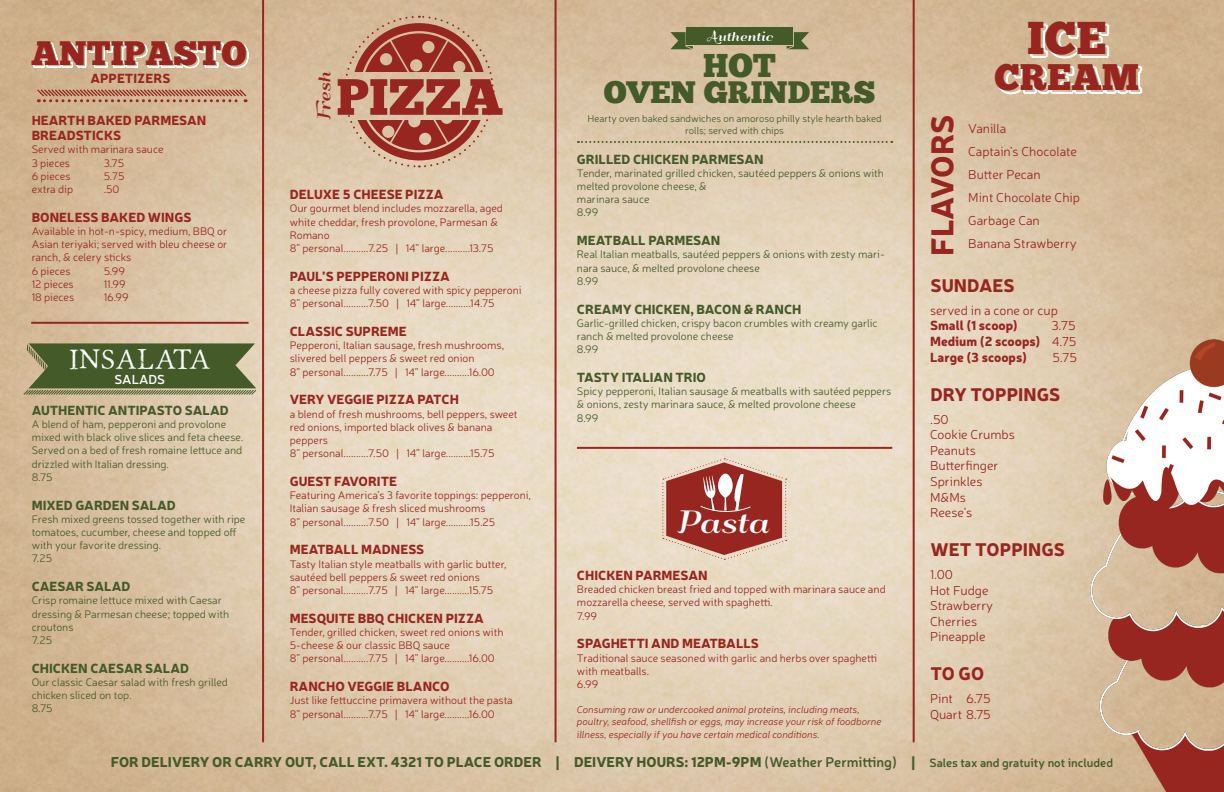
<style>
.page{position:relative;width:1224px;height:792px;background:#fff}
.page>*{position:absolute;margin:0;border:0;box-sizing:border-box;transform-origin:0 0}
.t1{font:51px "Chunk Five";color:#982620}
.t2{font:46px "Chunk Five";color:#982620}
.t3{font:37px "Chunk Five";color:#982620}
.t4{font:34px "Chunk Five";color:#982620}
.t5{font:33px "Chunk Five";color:#445a29}
.t6{font:31px "Chunk Five";color:#445a29}
.t7{font:900 31px "Neris";color:#982620}
.t8{font:28px "Qumpellka No 12";letter-spacing:-.005em;color:#fff}
.t9{font:22px "Portmanteau";color:#fff}
.t10{font:900 18px "Neris";color:#982620}
.t11{font:16px "Qumpellka No 12";color:#982620}
.t12{font:900 14px "Neris";color:#445a29}
.t13{font:900 13px/15.6px "Neris";color:#982620}
.t14{font:300 13px/15.6px "Neris";color:#982620}
.t15{font:900 13px "Neris";color:#445a29}
.t16{font:600 13px "Neris";color:#fff}
.t17{font:12px "Qumpellka No 12";color:#fff}
.t18{font:300 11px/13.2px "Neris";color:#982620}
.t19{font:300 11px/13.2px "Neris";color:#445a29}
.t20{font:italic 300 10px/12px "Neris";color:#982620}
.t21{font:300 10px/12px "Neris";color:#445a29;text-align:center}
.s1{font-weight:300}
.s2{font-weight:600}
.s3{font-weight:600;font-size:12px}
</style>
<div class="page">
<img style="left:0;top:0;width:1224px;height:792px">
<svg style="left:578px;top:141px;width:314px;height:2px"></svg>
<div style="left:686px;top:28px;width:107px;height:17px;background:#445a29"></div>
<svg style="left:670px;top:32px;width:23px;height:17px"></svg>
<svg style="left:787px;top:32px;width:22px;height:17px"></svg>
<hr style="left:577px;top:447px;width:315px;height:2px;background:#982620">
<hr style="left:555px;top:0;width:2px;height:742px;background:#982620">
<hr style="left:913px;top:0;width:2px;height:742px;background:#982620">
<hr style="left:262px;top:0;width:2px;height:742px;background:#982620">
<hr style="left:31px;top:322px;width:218px;height:2px;background:#982620">
<svg style="left:343px;top:15px;width:152px;height:158px;background:#c6957e"></svg>
<svg style="left:997px;top:65px;width:146px;height:30px"></svg>
<svg style="left:1030px;top:23px;width:80px;height:36px"></svg>
<img style="left:1079px;top:332px;width:145px;height:460px">
<svg style="left:662px;top:458px;width:125px;height:102px;background:#b76b61"></svg>
<svg style="left:23px;top:343px;width:234px;height:53px;background:#616f42"></svg>
<svg style="left:36px;top:88px;width:212px;height:14px;background:#c08b71"></svg>
<svg style="left:33px;top:42px;width:216px;height:26px"></svg>
<h3 class="t4" style="left:31px;top:33px;width:217px">ANTIPASTO</h3>
<p class="t13" style="left:90px;top:69px;width:81px">APPETIZERS</p>
<p class="t13" style="left:32px;top:111px;width:176px">HEARTH BAKED PARMESAN<br>BREADSTICKS</p>
<p class="t18" style="left:32px;top:143px;width:133px">Served with marinara sauce<br>3 pieces</p>
<p class="t18" style="left:104px;top:156px;width:22px">3.75</p>
<p class="t18" style="left:32px;top:169px;width:40px">6 pieces</p>
<p class="t18" style="left:104px;top:169px;width:22px">5.75</p>
<p class="t18" style="left:32px;top:182px;width:43px">extra dip</p>
<p class="t18" style="left:104px;top:182px;width:17px">.50</p>
<p class="t13" style="left:32px;top:209px;width:161px">BONELESS BAKED WINGS</p>
<p class="t18" style="left:32px;top:224px;width:197px">Available in hot-n-spicy, medium, BBQ or<br>Asian teriyaki; served with bleu cheese or ranch, &amp; celery sticks<br>6 pieces</p>
<p class="t18" style="left:104px;top:264px;width:23px">5.99</p>
<p class="t18" style="left:32px;top:277px;width:44px">12 pieces</p>
<p class="t18" style="left:104px;top:277px;width:23px">11.99</p>
<p class="t18" style="left:32px;top:290px;width:44px">18 pieces</p>
<p class="t18" style="left:104px;top:290px;width:26px">16.99</p>
<h3 class="t9" style="left:69px;top:343px;width:143px">INSALATA</h3>
<p class="t16" style="left:115px;top:370px;width:52px">SALADS</p>
<p class="t15" style="left:32px;top:401px;width:199px">AUTHENTIC ANTIPASTO SALAD</p>
<p class="t19" style="left:32px;top:417px;width:213px">A blend of ham, pepperoni and provolone mixed with black olive slices and feta cheese.<br>Served on a bed of fresh romaine lettuce and drizzled with Italian dressing.<br>8.75</p>
<p class="t15" style="left:32px;top:495px;width:146px">MIXED GARDEN SALAD</p>
<p class="t19" style="left:32px;top:512px;width:215px">Fresh mixed greens tossed together with ripe tomatoes, cucumber, cheese and topped off with your favorite dressing.<br>7.25</p>
<p class="t15" style="left:32px;top:577px;width:100px">CAESAR SALAD</p>
<p class="t19" style="left:32px;top:594px;width:199px">Crisp romaine lettuce mixed with Caesar dressing &amp; Parmesan cheese; topped with croutons<br>7.25</p>
<p class="t15" style="left:32px;top:659px;width:159px">CHICKEN CAESAR SALAD</p>
<p class="t19" style="left:32px;top:675px;width:198px">Our classic Caesar salad with fresh grilled chicken sliced on top.<br>8.75</p>
<h3 class="t11" style="left:312px;top:121px;width:51px;rotate:-90deg">Fresh</h3>
<h1 class="t1" style="left:336px;top:67px;width:168px">PIZZA</h1>
<p class="t13" style="left:290px;top:186px;width:155px">DELUXE 5 CHEESE PIZZA</p>
<p class="t18" style="left:290px;top:202px;width:215px">Our gourmet blend includes mozzarella, aged white cheddar, fresh provolone, Parmesan &amp; Romano<br>8” personal..........7.25 | 14” large..........13.75</p>
<p class="t13" style="left:290px;top:268px;width:162px">PAUL’S PEPPERONI PIZZA</p>
<p class="t18" style="left:290px;top:283px;width:233px">a cheese pizza fully covered with spicy pepperoni<br>8” personal..........7.50 | 14” large..........14.75</p>
<p class="t13" style="left:290px;top:323px;width:119px">CLASSIC SUPREME</p>
<p class="t18" style="left:290px;top:338px;width:216px">Pepperoni, Italian sausage, fresh mushrooms, slivered bell peppers &amp; sweet red onion<br>8” personal..........7.75 | 14” large..........16.00</p>
<p class="t13" style="left:290px;top:391px;width:171px">VERY VEGGIE PIZZA PATCH</p>
<p class="t18" style="left:290px;top:407px;width:229px">a blend of fresh mushrooms, bell peppers, sweet red onions, imported black olives &amp; banana peppers<br>8” personal..........7.50 | 14” large..........15.75</p>
<p class="t13" style="left:290px;top:473px;width:109px">GUEST FAVORITE</p>
<p class="t18" style="left:290px;top:488px;width:243px">Featuring America’s 3 favorite toppings: pepperoni,<br>Italian sausage &amp; fresh sliced mushrooms<br>8” personal..........7.50 | 14” large..........15.25</p>
<p class="t13" style="left:290px;top:541px;width:136px">MEATBALL MADNESS</p>
<p class="t18" style="left:290px;top:557px;width:218px">Tasty Italian style meatballs with garlic butter, sautéed bell peppers &amp; sweet red onions<br>8” personal..........7.75 | 14” large..........15.75</p>
<p class="t13" style="left:290px;top:610px;width:196px">MESQUITE BBQ CHICKEN PIZZA</p>
<p class="t18" style="left:290px;top:625px;width:215px">Tender, grilled chicken, sweet red onions with<br>5-cheese &amp; our classic BBQ sauce<br>8” personal..........7.75 | 14” large..........16.00</p>
<p class="t13" style="left:290px;top:678px;width:161px">RANCHO VEGGIE BLANCO</p>
<p class="t18" style="left:290px;top:694px;width:225px">Just like fettuccine primavera without the pasta<br>8” personal..........7.75 | 14” large..........16.00</p>
<p class="t17" style="left:706px;top:27px;width:68px">Authentic</p>
<h3 class="t5" style="left:703px;top:46px;width:74px">HOT</h3>
<h3 class="t6" style="left:604px;top:73px;width:273px">OVEN GRINDERS</h3>
<p class="t21" style="left:588px;top:113px;width:295px">Hearty oven baked sandwiches on amoroso philly style hearth baked rolls; served with chips</p>
<p class="t15" style="left:577px;top:149px;width:188px">GRILLED CHICKEN PARMESAN</p>
<p class="t19" style="left:577px;top:166px;width:309px">Tender, marinated grilled chicken, sautéed peppers &amp; onions with melted provolone cheese, &amp;<br>marinara sauce<br>8.99</p>
<p class="t15" style="left:577px;top:231px;width:145px">MEATBALL PARMESAN</p>
<p class="t19" style="left:577px;top:248px;width:309px">Real Italian meatballs, sautéed peppers &amp; onions with zesty mari&shy;nara sauce, &amp; melted provolone cheese<br>8.99</p>
<p class="t15" style="left:577px;top:299px;width:226px">CREAMY CHICKEN, BACON &amp; RANCH</p>
<p class="t19" style="left:577px;top:316px;width:302px">Garlic-grilled chicken, crispy bacon crumbles with creamy garlic ranch &amp; melted provolone cheese<br>8.99</p>
<p class="t15" style="left:577px;top:368px;width:131px">TASTY ITALIAN TRIO</p>
<p class="t19" style="left:577px;top:384px;width:316px">Spicy pepperoni, Italian sausage &amp; meatballs with sautéed peppers &amp; onions, zesty marinara sauce, &amp; melted provolone cheese<br>8.99</p>
<h3 class="t8" style="left:675px;top:501px;width:96px">Pasta</h3>
<p class="t13" style="left:577px;top:567px;width:132px">CHICKEN PARMESAN</p>
<p class="t18" style="left:577px;top:582px;width:310px">Breaded chicken breast fried and topped with marinara sauce and mozzarella cheese, served with spaghetti.<br>7.99</p>
<p class="t13" style="left:577px;top:635px;width:184px">SPAGHETTI AND MEATBALLS</p>
<p class="t18" style="left:577px;top:651px;width:302px">Traditional sauce seasoned with garlic and herbs over spaghetti with meatballs.<br>6.99</p>
<p class="t20" style="left:577px;top:703px;width:306px">Consuming raw or undercooked animal proteins, including meats, poultry, seafood, shellfish or eggs, may increase your risk of foodborne</p>
<p class="t20" style="left:577px;top:729px;width:244px">illness, especially if you have certain medical conditions.</p>
<h2 class="t2" style="left:1027px;top:10px;width:81px">ICE</h2>
<h3 class="t3" style="left:995px;top:55px;width:146px">CREAM</h3>
<h3 class="t7" style="left:919px;top:256px;width:143px;rotate:-90deg">FLAVORS</h3>
<h3 class="t10" style="left:931px;top:272px;width:86px">SUNDAES</h3>
<p class="t14" style="left:968px;top:117px;width:113px;line-height:23px">Vanilla<br>Captain’s Chocolate<br>Butter Pecan<br>Mint Chocolate Chip<br>Garbage Can<br>Banana Strawberry</p>
<p class="t14" style="left:930px;top:302px;width:129px">served in a cone or cup</p>
<p class="t13" style="left:930px;top:317px;width:89px">Small (1 scoop)</p>
<p class="t13" style="left:930px;top:317px;width:148px;text-align:justify;text-indent:121px"><span class="s1">3.75<br></span>Medium (2 scoops) <span class="s1">4.75<br></span>Large (3 scoops)</p>
<p class="t14" style="left:1052px;top:349px;width:26px">5.75</p>
<h3 class="t10" style="left:931px;top:381px;width:131px">DRY TOPPINGS</h3>
<p class="t14" style="left:930px;top:411px;width:86px">.50<br>Cookie Crumbs<br>Peanuts<br>Butterfinger<br>Sprinkles<br>M&amp;Ms<br>Reese’s</p>
<h3 class="t10" style="left:931px;top:536px;width:136px">WET TOPPINGS</h3>
<p class="t14" style="left:930px;top:566px;width:65px">1.00<br>Hot Fudge<br>Strawberry<br>Cherries<br>Pineapple</p>
<h3 class="t10" style="left:931px;top:661px;width:55px">TO GO</h3>
<p class="t14" style="left:930px;top:691px;width:62px">Pint 6.75<br>Quart 8.75</p>
<p class="t12" style="left:111px;top:751px;width:1004px">FOR DELIVERY OR CARRY OUT, CALL EXT. 4321 TO PLACE ORDER | DEIVERY HOURS: 12PM-9PM <span class="s2">(Weather Permitting)</span> | <span class="s3">Sales tax and gratuity not included</span></p>
</div>
